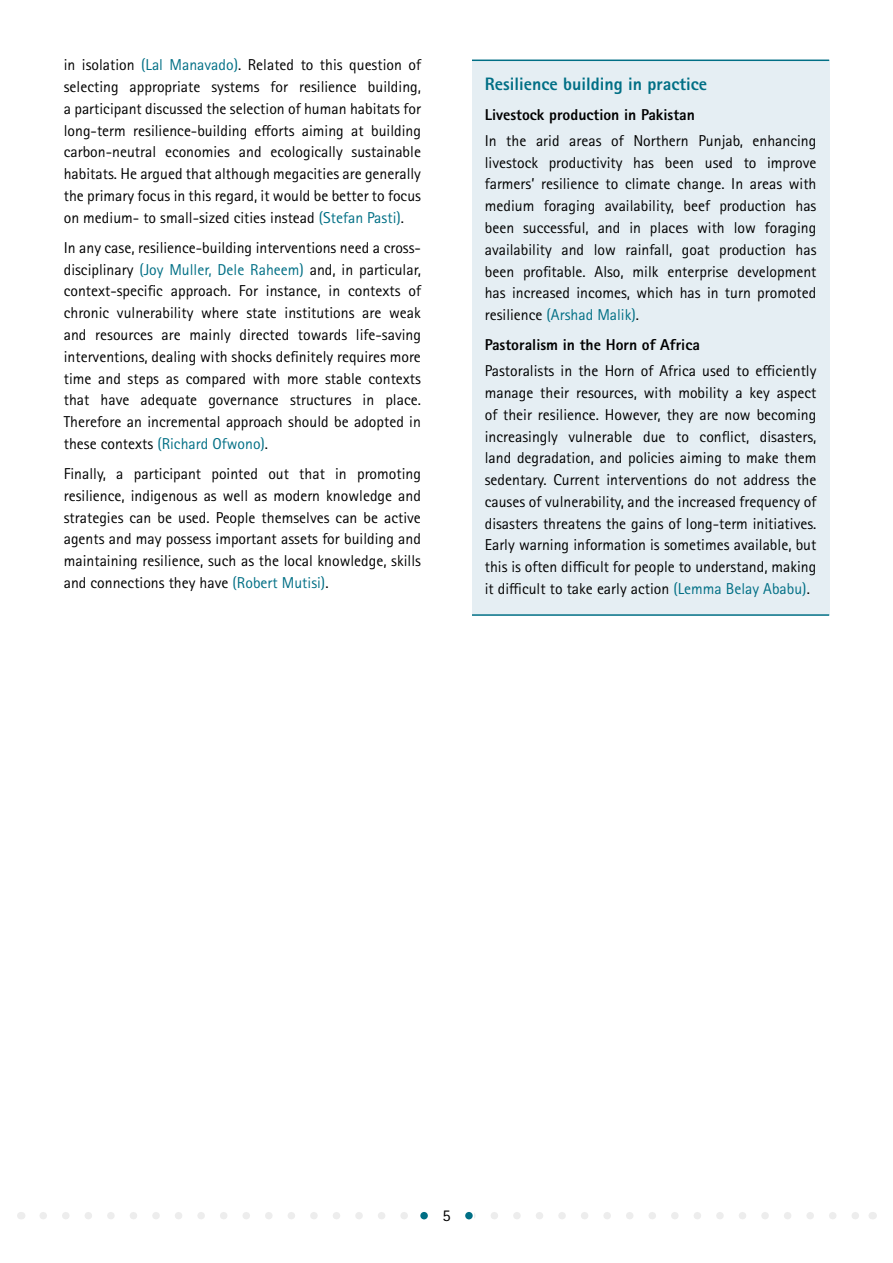
<style>
.page{position:relative;width:893px;height:1263px;background:#fff}
.page>*{position:absolute;margin:0;border:0;box-sizing:border-box;transform-origin:0 0}
.t1{font:800 18px "Rotis Sans Serif Std";color:#006f85}
.t2{font:16.5px "Rotis Sans Serif Std";color:#000}
.t3{font:15.75px/21.8px "Rotis Sans Serif Std";color:#000;text-align:justify}
.t4{font:800 15.75px "Rotis Sans Serif Std";color:#000}
.s1{color:#006f85}
</style>
<div class="page">
<svg style="left:43px;top:1212px;width:816px;height:7px"></svg>
<div style="left:419px;top:1204px;width:55px;height:23px;background:#fff"></div>
<div style="left:420px;top:1212px;width:8px;height:7px;background:#006f85;border-radius:50%"></div>
<div style="left:465px;top:1212px;width:8px;height:7px;background:#006f85;border-radius:50%"></div>
<div style="left:472px;top:60px;width:357px;height:555px;background:#e5eef3"></div>
<hr style="left:472px;top:60px;width:357px;height:1px;background:#006f85">
<hr style="left:472px;top:614px;width:357px;height:2px;background:#006f85">
<p class="t3" style="left:64px;top:54px;width:359px">in isolation <span class="s1">(Lal Manavado)</span>. Related to this question of selecting appropriate systems for resilience building, a participant discussed the selection of human habitats for long-term resilience-building efforts aiming at building carbon-neutral economies and ecologically sustainable habitats. He argued that although megacities are generally the primary focus in this regard, it would be better to focus on medium- to small-sized cities instead <span class="s1">(Stefan Pasti)</span>.</p>
<p class="t3" style="left:64px;top:237px;width:359px">In any case, resilience-building interventions need a cross&shy;disciplinary <span class="s1">(Joy Muller, Dele Raheem)</span> and, in particular, context-specific approach. For instance, in contexts of chronic vulnerability where state institutions are weak and resources are mainly directed towards life-saving interventions, dealing with shocks definitely requires more time and steps as compared with more stable contexts that have adequate governance structures in place.<br>Therefore an incremental approach should be adopted in these contexts <span class="s1">(Richard Ofwono)</span>.</p>
<p class="t3" style="left:64px;top:463px;width:359px">Finally, a participant pointed out that in promoting resilience, indigenous as well as modern knowledge and strategies can be used. People themselves can be active agents and may possess important assets for building and maintaining resilience, such as the local knowledge, skills and connections they have <span class="s1">(Robert Mutisi)</span>.</p>
<p class="t1" style="left:485px;top:72px;width:224px">Resilience building in practice</p>
<p class="t4" style="left:485px;top:105px;width:212px">Livestock production in Pakistan</p>
<p class="t3" style="left:485px;top:130px;width:333px">In the arid areas of Northern Punjab, enhancing livestock productivity has been used to improve farmers’ resilience to climate change. In areas with medium foraging availability, beef production has been successful, and in places with low foraging availability and low rainfall, goat production has been profitable. Also, milk enterprise development has increased incomes, which has in turn promoted resilience <span class="s1">(Arshad Malik)</span>.</p>
<p class="t4" style="left:485px;top:335px;width:217px">Pastoralism in the Horn of Africa</p>
<p class="t3" style="left:485px;top:360px;width:333px">Pastoralists in the Horn of Africa used to efficiently manage their resources, with mobility a key aspect of their resilience. However, they are now becoming increasingly vulnerable due to conflict, disasters, land degradation, and policies aiming to make them sedentary. Current interventions do not address the causes of vulnerability, and the increased frequency of disasters threatens the gains of long-term initiatives.<br>Early warning information is sometimes available, but this is often difficult for people to understand, making it difficult to take early action <span class="s1">(Lemma Belay Ababu)</span>.</p>
<p class="t2" style="left:442px;top:1206px;width:10px">5</p>
</div>
